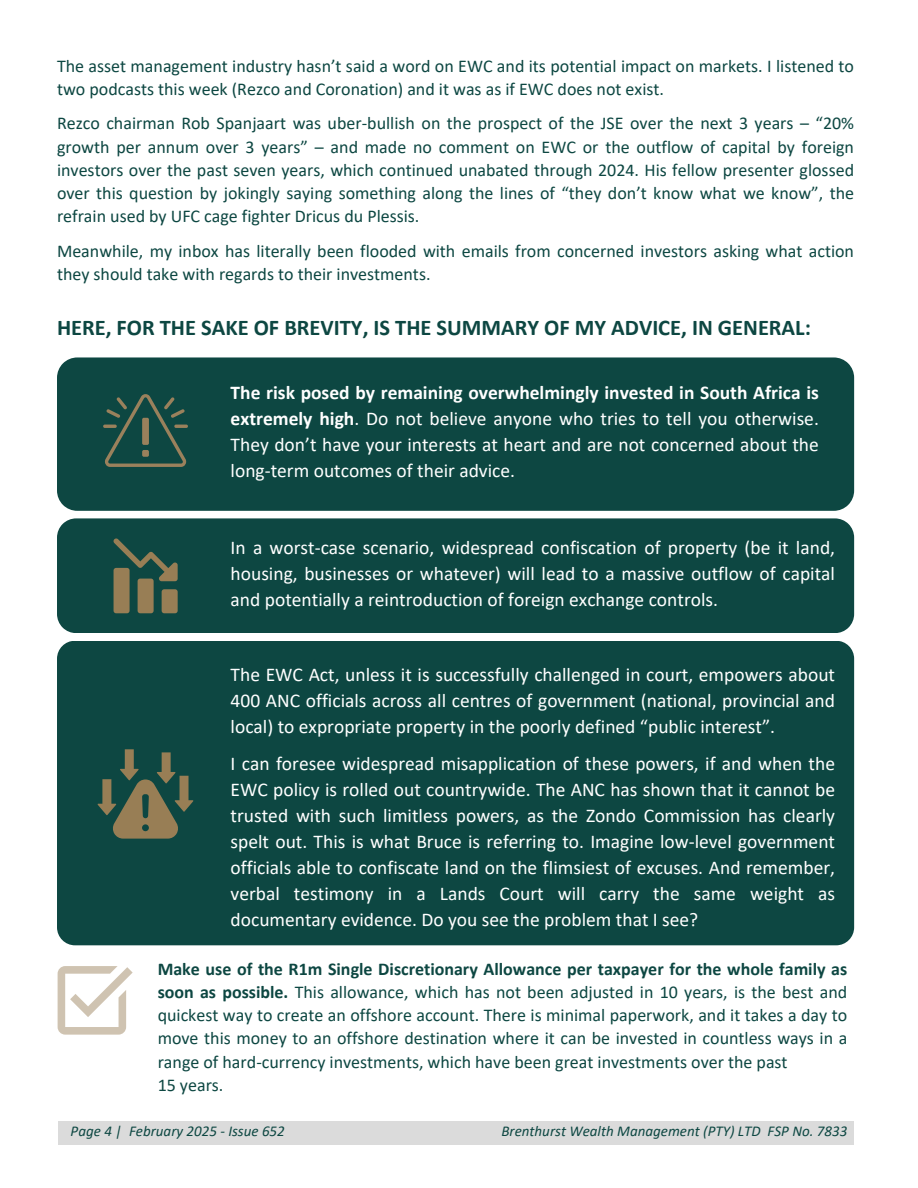
<style>
.page{position:relative;width:918px;height:1188px;background:#fff}
.page>*{position:absolute;margin:0;border:0;box-sizing:border-box;transform-origin:0 0}
.t1{font:700 22.5px "Calibri";color:#0d4742}
.t2{font:19.5px/25.8px "Calibri";color:#fff;text-align:justify}
.t3{font:18px/23.2px "Calibri";color:#0d4742}
.t4{font:italic 15px "Calibri";color:#0d4742}
.s1{font-weight:700}
</style>
<div class="page">
<div style="left:59px;top:1121px;width:795px;height:23px;background:#dbdbdb"></div>
<div style="left:57px;top:357px;width:797px;height:154px;background:#0d4742"></div>
<svg style="left:103px;top:394px;width:84px;height:73px;background:#2a5347"></svg>
<div style="left:57px;top:518px;width:797px;height:115px;background:#0d4742"></div>
<svg style="left:114px;top:538px;width:63px;height:75px;background:#4e604a"></svg>
<div style="left:57px;top:641px;width:797px;height:304px;background:#0d4742;border-radius:18px"></div>
<svg style="left:97px;top:749px;width:96px;height:89px"></svg>
<svg style="left:58px;top:966px;width:75px;height:69px"></svg>
<h2 class="t3" style="left:57px;top:56px;width:799px">The asset management industry hasn’t said a word on EWC and its potential impact on markets. I listened to two podcasts this week (Rezco and Coronation) and it was as if EWC does not exist.</h2>
<p class="t3" style="left:57px;top:113px;width:799px;text-align:justify">Rezco chairman Rob Spanjaart was uber-bullish on the prospect of the JSE over the next 3 years – “20% growth per annum over 3 years” – and made no comment on EWC or the outflow of capital by foreign investors over the past seven years, which continued unabated through 2024. His fellow presenter glossed over this question by jokingly saying something along the lines of “they don’t know what we know”, the refrain used by UFC cage fighter Dricus du Plessis.</p>
<h2 class="t3" style="left:57px;top:241px;width:799px">Meanwhile, my inbox has literally been flooded with emails from concerned investors asking what action they should take with regards to their investments.</h2>
<h2 class="t1" style="left:57px;top:318px;width:755px">HERE, FOR THE SAKE OF BREVITY, IS THE SUMMARY OF MY ADVICE, IN GENERAL:</h2>
<h1 class="t2" style="left:231px;top:381px;width:590px"><span class="s1">The risk posed by remaining overwhelmingly invested in South Africa is extremely high</span>. Do not believe anyone who tries to tell you otherwise.<br>They don’t have your interests at heart and are not concerned about the long-term outcomes of their advice.</h1>
<p class="t2" style="left:231px;top:536px;width:606px">In a worst-case scenario, widespread confiscation of property (be it land, housing, businesses or whatever) will lead to a massive outflow of capital and potentially a reintroduction of foreign exchange controls.</p>
<h2 class="t2" style="left:231px;top:664px;width:606px">The EWC Act, unless it is successfully challenged in court, empowers about 400 ANC officials across all centres of government (national, provincial and local) to expropriate property in the poorly defined “public interest”.</h2>
<p class="t2" style="left:231px;top:753px;width:606px">I can foresee widespread misapplication of these powers, if and when the EWC policy is rolled out countrywide. The ANC has shown that it cannot be trusted with such limitless powers, as the Zondo Commission has clearly spelt out. This is what Bruce is referring to. Imagine low-level government officials able to confiscate land on the flimsiest of excuses. And remember, verbal testimony in a Lands Court will carry the same weight as documentary evidence. Do you see the problem that I see?</p>
<h2 class="t3" style="left:158px;top:958px;width:691px"><span class="s1">Make use of the R1m Single Discretionary Allowance per taxpayer for the whole family as soon as possible.</span> This allowance, which has not been adjusted in 10 years, is the best and quickest way to create an offshore account. There is minimal paperwork, and it takes a day to move this money to an offshore destination where it can be invested in countless ways in a range of hard-currency investments, which have been great investments over the past<br>15 years.</h2>
<h2 class="t4" style="left:71px;top:1124px;width:216px">Page 4 | February 2025 - Issue 652</h2>
<h2 class="t4" style="left:501px;top:1124px;width:347px">Brenthurst Wealth Management (PTY) LTD FSP No. 7833</h2>
</div>
